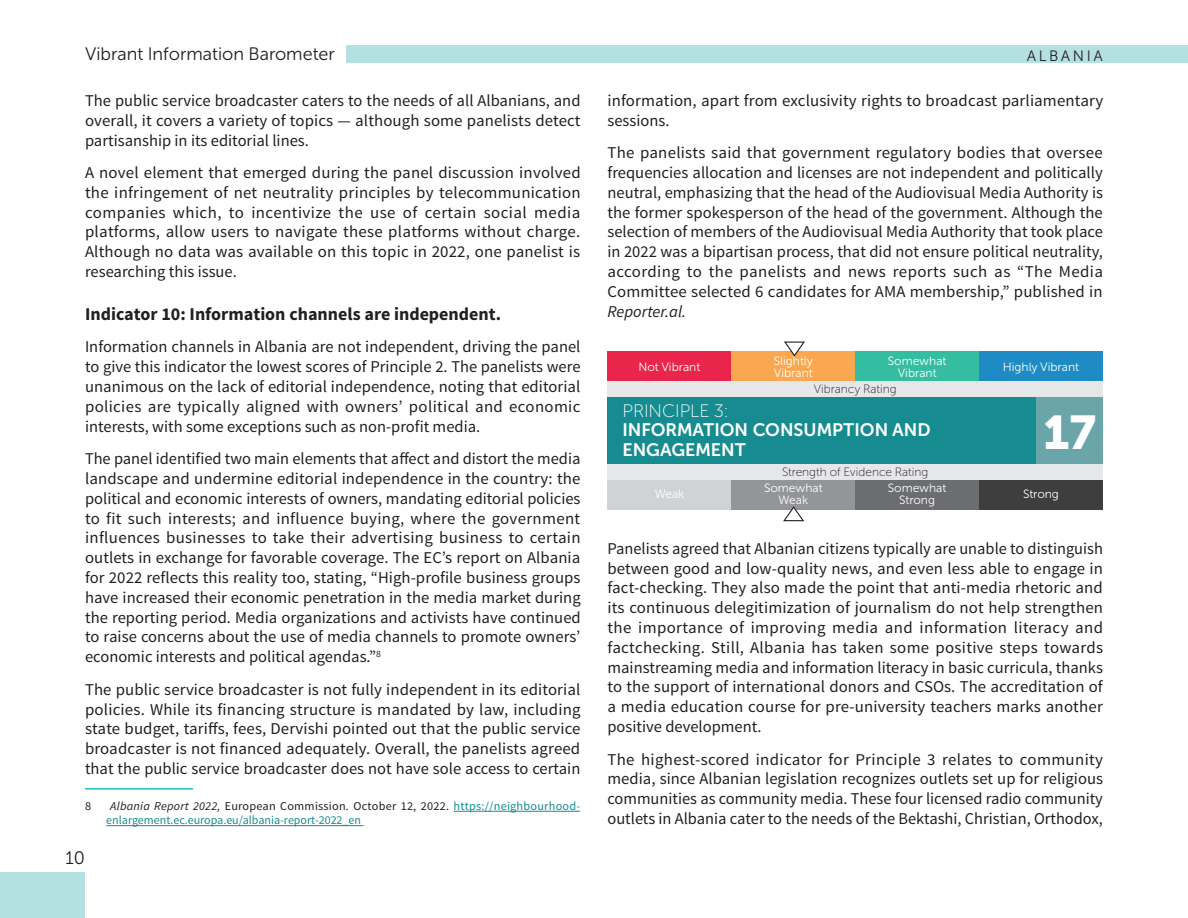
<style>
.page{position:relative;width:1188px;height:918px;background:#fff}
.page>*{position:absolute;margin:0;border:0;box-sizing:border-box;transform-origin:0 0}
.t1{font:47.1px "Museo Sans Cyrl 900";color:#fff}
.Indicator{font:700 18px "Source Sans Pro";color:#231f20}
.t2{font:18px/19.5px "Museo Sans Cyrl 700";color:#fff}
.t3{font:18px "Museo Sans Cyrl 300";color:#231f20}
.t4{font:18px "Museo Sans Cyrl 100";color:#fff}
.t5{font:16.5px/19.8px "Source Sans Pro";color:#231f20;text-align:justify}
.t6{font:15px "Museo Sans Cyrl 300";letter-spacing:.17em;color:#231f20}
.footnote_text{font:12px/14.4px "Source Sans Pro";letter-spacing:.02em;color:#168c90}
.t7{font:12px "Museo Sans Cyrl 300";color:#fff}
.t8{font:12px "Museo Sans Cyrl 100";color:#231f20}
.footnote_text-2{font:12px "Source Sans Pro";color:#231f20}
.s1{color:#221e1f}
.s2{font-style:italic;color:#231f20}
.s3{color:#231f20}
.s4{font-style:italic}
</style>
<div class="page">
<div style="left:0;top:872px;width:85px;height:46px;background:#b4e0e2"></div>
<div style="left:346px;top:45px;width:842px;height:18px;background:#b4e0e2"></div>
<hr style="left:85px;top:788px;width:108px;height:2px;background:#21bdc1">
<hr style="left:453px;top:811px;width:127px;height:1px;background:#168c90">
<hr style="left:106px;top:825px;width:258px;height:1px;background:#168c90">
<div style="left:608px;top:464px;width:495px;height:17px;background:#e6e7e9"></div>
<div style="left:608px;top:381px;width:495px;height:16px;background:#e6e7e9"></div>
<div style="left:608px;top:397px;width:495px;height:67px;background:#168c90"></div>
<div style="left:1036px;top:397px;width:67px;height:67px;background:#69a5a9"></div>
<div style="left:855px;top:351px;width:124px;height:30px;background:#34bda0"></div>
<div style="left:979px;top:351px;width:124px;height:30px;background:#1f8bc4"></div>
<div style="left:731px;top:351px;width:124px;height:30px;background:#f9a851"></div>
<div style="left:608px;top:351px;width:123px;height:30px;background:#e9254c"></div>
<svg style="left:784px;top:341px;width:21px;height:16px"></svg>
<div style="left:855px;top:481px;width:124px;height:29px;background:#6c6d70"></div>
<div style="left:979px;top:481px;width:124px;height:29px;background:#3e3e3f"></div>
<div style="left:731px;top:481px;width:124px;height:29px;background:#939598"></div>
<div style="left:608px;top:481px;width:123px;height:29px;background:#d1d2d4"></div>
<svg style="left:783px;top:506px;width:21px;height:16px"></svg>
<p class="t3" style="left:85px;top:44px;width:251px">Vibrant Information Barometer</p>
<p class="t5" style="left:85px;top:91px;width:497px">The public service broadcaster caters to the needs of all Albanians, and overall, it covers a variety of topics — although some panelists detect partisanship in its editorial lines.</p>
<p class="t5" style="left:85px;top:163px;width:497px">A novel element that emerged during the panel discussion involved the infringement of net neutrality principles by telecommunication companies which, to incentivize the use of certain social media platforms, allow users to navigate these platforms without charge.<br>Although no data was available on this topic in 2022, one panelist is researching this issue.</p>
<p class="Indicator" style="left:85px;top:302px;width:418px">Indicator 10: Information channels are independent.</p>
<p class="t5" style="left:85px;top:337px;width:497px">Information channels in Albania are not independent, driving the panel to give this indicator the lowest scores of Principle 2. The panelists were unanimous on the lack of editorial independence, noting that editorial policies are typically aligned with owners’ political and economic interests, with some exceptions such as non-profit media.</p>
<p class="t5" style="left:85px;top:449px;width:497px">The panel identified two main elements that affect and distort the media landscape and undermine editorial independence in the country: the political and economic interests of owners, mandating editorial policies to fit such interests; and influence buying, where the government influences businesses to take their advertising business to certain outlets in exchange for favorable coverage. The EC’s report on Albania for 2022 reflects this reality too, stating, “High-profile business groups have increased their economic penetration in the media market during the reporting period. Media organizations and activists have continued to raise concerns about the use of media channels to promote owners’ economic interests and political agendas.”<sup>8</sup></p>
<p class="t5" style="left:85px;top:680px;width:497px">The public service broadcaster is not fully independent in its editorial policies. While its financing structure is mandated by law, including state budget, tariffs, fees, <span class="s1">Dervishi pointed</span> out that the public service broadcaster is not financed adequately. Overall, the panelists agreed that the public service broadcaster does not have sole access to certain</p>
<p class="footnote_text-2" style="left:85px;top:799px;width:8px">8</p>
<p class="footnote_text" style="left:106px;top:799px;width:475px;text-indent:4px"><span class="s2">Albania Report 2022,</span> <span class="s3">European Commission. October 12, 2022.</span> https://neighbourhood&shy;enlargement.ec.europa.eu/albania-report-2022_en</p>
<p class="t3" style="left:65px;top:848px;width:21px">10</p>
<p class="t6" style="left:1027px;top:48px;width:78px">ALBANIA</p>
<p class="t5" style="left:608px;top:91px;width:497px">information, apart from exclusivity rights to broadcast parliamentary sessions.</p>
<p class="t5" style="left:608px;top:143px;width:497px">The panelists said that government regulatory bodies that oversee frequencies allocation and licenses are not independent and politically neutral, emphasizing that the head of the Audiovisual Media Authority is the former spokesperson of the head of the government. Although the selection of members of the Audiovisual Media Authority that took place in 2022 was a bipartisan process, that did not ensure political neutrality, according to the panelists and news reports such as “The Media Committee selected 6 candidates for AMA membership,” published in <span class="s4">Reporter.al.</span></p>
<p class="t7" style="left:639px;top:360px;width:63px">Not Vibrant</p>
<p class="t7" style="left:774px;top:354px;width:41px">Slightly</p>
<p class="t7" style="left:774px;top:366px;width:40px">Vibrant</p>
<p class="t7" style="left:888px;top:354px;width:60px">Somewhat</p>
<p class="t7" style="left:898px;top:366px;width:40px">Vibrant</p>
<p class="t7" style="left:1003px;top:360px;width:78px">Highly Vibrant</p>
<p class="t8" style="left:814px;top:382px;width:84px">Vibrancy Rating</p>
<p class="t4" style="left:623px;top:401px;width:107px">PRINCIPLE 3:</p>
<p class="t2" style="left:623px;top:420px;width:310px">INFORMATION CONSUMPTION AND<br>ENGAGEMENT</p>
<p class="t1" style="left:1043px;top:406px;width:54px">17</p>
<p class="t8" style="left:782px;top:466px;width:148px">Strength of Evidence Rating</p>
<p class="t7" style="left:655px;top:488px;width:31px">Weak</p>
<p class="t7" style="left:764px;top:482px;width:60px">Somewhat</p>
<p class="t7" style="left:779px;top:494px;width:31px">Weak</p>
<p class="t7" style="left:888px;top:482px;width:60px">Somewhat</p>
<p class="t7" style="left:899px;top:494px;width:37px">Strong</p>
<p class="t7" style="left:1023px;top:488px;width:37px">Strong</p>
<p class="t5" style="left:608px;top:539px;width:497px">Panelists agreed that Albanian citizens typically are unable to distinguish between good and low-quality news, and even less able to engage in fact-checking. They also made the point that anti-media rhetoric and its continuous delegitimization of journalism do not help strengthen the importance of improving media and information literacy and factchecking. Still, Albania has taken some positive steps towards mainstreaming media and information literacy in basic curricula, thanks to the support of international donors and CSOs. The accreditation of a media education course for pre-university teachers marks another positive development.</p>
<p class="t5" style="left:608px;top:749px;width:497px">The highest-scored indicator for Principle 3 relates to community media, since Albanian legislation recognizes outlets set up for religious communities as community media. These four licensed radio community outlets in Albania cater to the needs of the Bektashi, Christian, Orthodox,</p>
</div>
